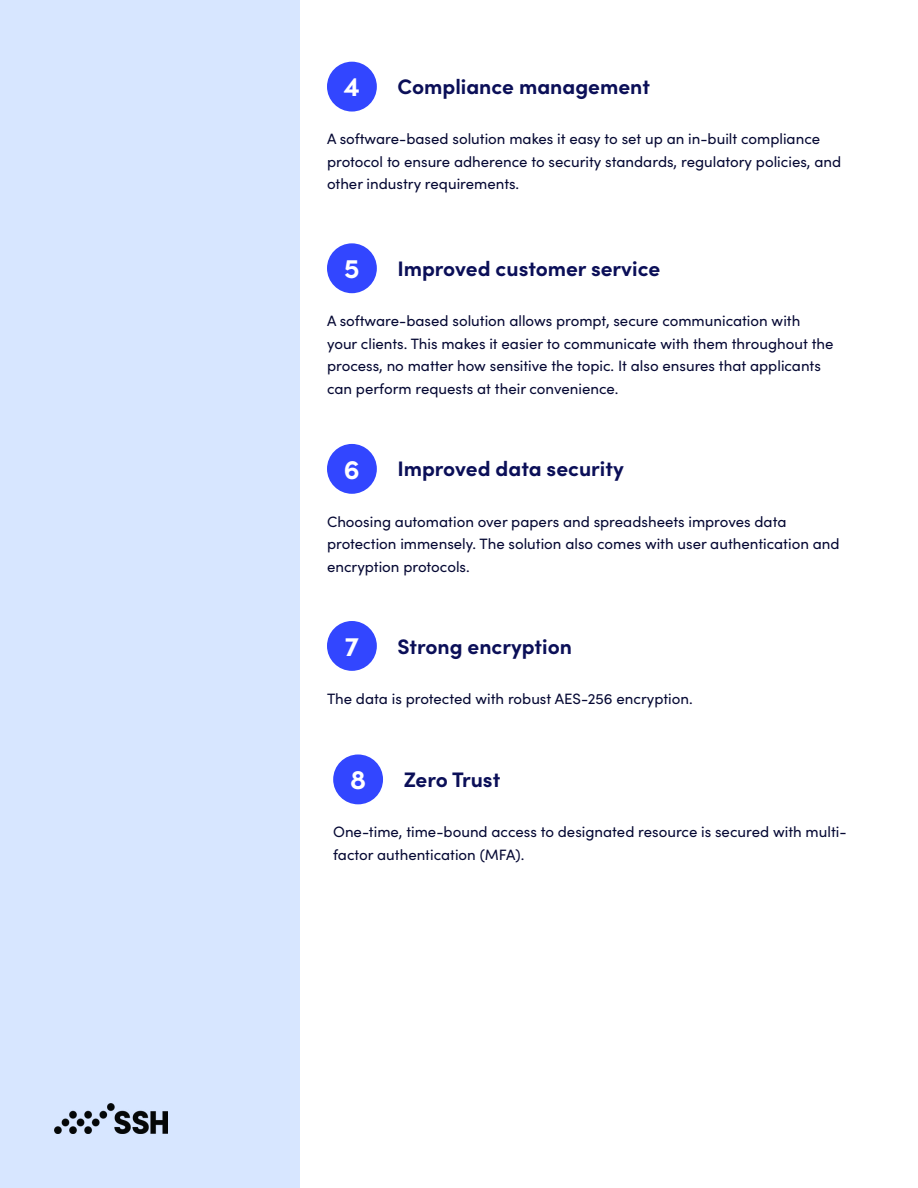
<style>
.page{position:relative;width:918px;height:1188px;background:#fff}
.page>*{position:absolute;margin:0;border:0;box-sizing:border-box;transform-origin:0 0}
.t1{font:700 27px "Sofia Pro";color:#fff}
.t2{font:700 21px "Sofia Pro";color:#0b0f58}
.t3{font:15px/22.5px "Sofia Pro";color:#060934}
</style>
<div class="page">
<div style="left:0;top:0;width:300px;height:1188px;background:#d7e6ff"></div>
<img style="left:54px;top:1104px;width:113px;height:30px">
<div style="left:327px;top:62px;width:50px;height:50px;background:#3246ff;border-radius:50%"></div>
<div style="left:327px;top:243px;width:50px;height:50px;background:#3246ff;border-radius:50%"></div>
<div style="left:327px;top:444px;width:50px;height:50px;background:#3246ff;border-radius:50%"></div>
<div style="left:327px;top:621px;width:50px;height:50px;background:#3246ff;border-radius:50%"></div>
<div style="left:333px;top:755px;width:50px;height:49px;background:#3246ff;border-radius:50%"></div>
<h1 class="t1" style="left:344px;top:66px;width:18px">4</h1>
<h2 class="t2" style="left:398px;top:71px;width:254px">Compliance management</h2>
<p class="t3" style="left:327px;top:127px;width:516px">A software-based solution makes it easy to set up an in-built compliance protocol to ensure adherence to security standards, regulatory policies, and other industry requirements.</p>
<h1 class="t1" style="left:344px;top:248px;width:17px">5</h1>
<h2 class="t2" style="left:398px;top:252px;width:264px">Improved customer service</h2>
<p class="t3" style="left:327px;top:309px;width:508px">A software-based solution allows prompt, secure communication with your clients. This makes it easier to communicate with them throughout the process, no matter how sensitive the topic. It also ensures that applicants can perform requests at their convenience.</p>
<h1 class="t1" style="left:344px;top:448px;width:17px">6</h1>
<h2 class="t2" style="left:398px;top:453px;width:228px">Improved data security</h2>
<p class="t3" style="left:327px;top:509px;width:514px">Choosing automation over papers and spreadsheets improves data protection immensely. The solution also comes with user authentication and encryption protocols.</p>
<h1 class="t1" style="left:345px;top:625px;width:16px">7</h1>
<h2 class="t2" style="left:398px;top:630px;width:176px">Strong encryption</h2>
<p class="t3" style="left:327px;top:686px;width:367px">The data is protected with robust AES-256 encryption.</p>
<h1 class="t1" style="left:350px;top:759px;width:18px">8</h1>
<h2 class="t2" style="left:404px;top:763px;width:98px">Zero Trust</h2>
<p class="t3" style="left:333px;top:820px;width:515px">One-time, time-bound access to designated resource is secured with multi&shy;factor authentication (MFA).</p>
</div>
